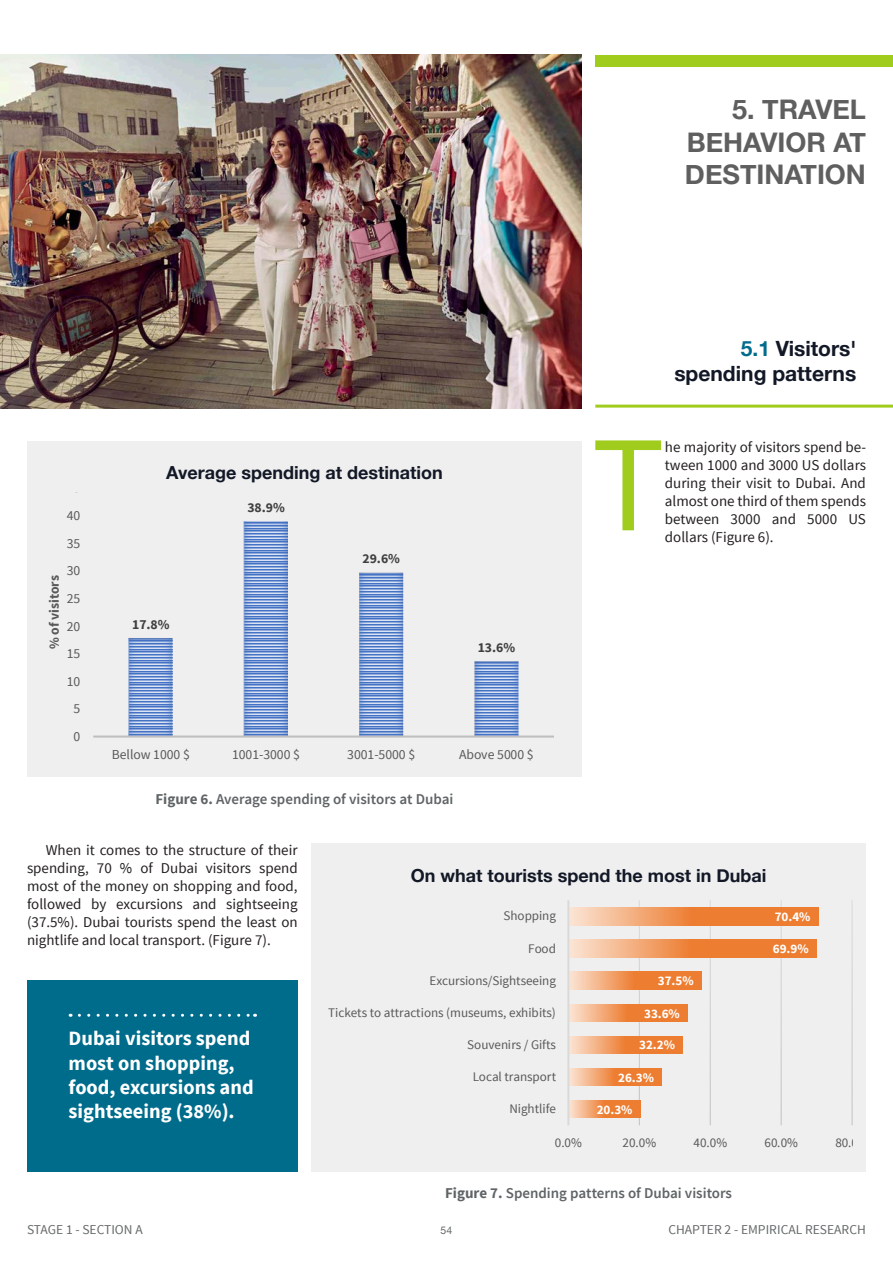
<style>
.page{position:relative;width:893px;height:1263px;background:#fff}
.page>*{position:absolute;margin:0;border:0;box-sizing:border-box;transform-origin:0 0}
.Body_Text_-_Dark_Ora{font:136.95px "Source Sans Pro";color:#a0cd1d}
.Section_Header_-_Rig{font:700 27px/32.4px "Helvetica Neue";color:#5f5f5f;text-align:justify}
.Magazine_Title_Sub{font:700 21px/25.2px "Helvetica Neue";color:#121826;text-align:right}
.Pull_Quote_-_Under_D{font:700 20.25px/24.5px "Source Sans Pro";color:#fff}
.t1{font:700 18px "Helvetica Neue";color:#121826}
.Body_Text{font:15px/18px "Source Sans Pro";color:#231f20;text-align:justify}
.Body_Text_-_Dark_Ora-2{font:15px/18px "Source Sans Pro";color:#231f20;text-align:justify}
.News_Brief_Body_Text{font:600 15px "Source Sans Pro";color:#606466}
.t2{font:13.65px "Source Sans Pro";letter-spacing:.005em;color:#595959}
.t3{font:700 13.65px "Source Sans Pro";letter-spacing:-.005em;color:#404040}
.t4{font:700 13.65px "Source Sans Pro";letter-spacing:-.005em;color:#595959}
.t5{font:13.5px "Source Sans Pro";color:#656969}
.t6{font:13.05px "Source Sans Pro";letter-spacing:-.005em;color:#595959}
.t7{font:700 13.05px "Source Sans Pro";letter-spacing:-.005em;color:#fff}
.t8{font:10.5px "Helvetica Neue";color:#656969}
.s1{font-weight:700}
.s2{color:#006c8c}
</style>
<div class="page">
<div style="left:311px;top:843px;width:555px;height:328px;background:#efefef"></div>
<div style="left:27px;top:441px;width:555px;height:336px;background:#efefef"></div>
<img style="left:0;top:54px;width:582px;height:355px">
<div style="left:595px;top:55px;width:298px;height:12px;background:#a0cd1d"></div>
<hr style="left:595px;top:405px;width:298px;height:3px;background:#a0cd1d">
<div style="left:27px;top:980px;width:271px;height:191px;background:#006c8c"></div>
<svg style="left:79px;top:1014px;width:177px;height:3px"></svg>
<img style="left:129px;top:521px;width:390px;height:214px">
<hr style="left:93px;top:735px;width:461px;height:3px;background:#bfbfbf">
<svg style="left:639px;top:900px;width:213px;height:225px"></svg>
<svg style="left:569px;top:1100px;width:71px;height:18px"></svg>
<svg style="left:569px;top:1068px;width:93px;height:18px;background:#f0965a"></svg>
<svg style="left:569px;top:1036px;width:114px;height:17px;background:#f0965a"></svg>
<svg style="left:569px;top:1004px;width:119px;height:17px;background:#f0965a"></svg>
<svg style="left:569px;top:972px;width:132px;height:17px;background:#f0975a"></svg>
<svg style="left:569px;top:940px;width:247px;height:17px;background:#f0975a"></svg>
<svg style="left:569px;top:908px;width:249px;height:17px;background:#f0975a"></svg>
<hr style="left:567px;top:900px;width:2px;height:225px;background:#d9d9d9">
<p class="Section_Header_-_Rig" style="left:685px;top:94px;width:182px;text-indent:47px">5. TRAVEL BEHAVIOR AT DESTINATION</p>
<p class="t2" style="left:67px;top:507px;width:15px">40</p>
<p class="t4" style="left:46px;top:649px;width:76px;rotate:-90deg">% of visitors</p>
<p class="t2" style="left:67px;top:535px;width:15px">35</p>
<p class="t2" style="left:67px;top:562px;width:15px">30</p>
<p class="t2" style="left:67px;top:590px;width:15px">25</p>
<p class="t2" style="left:67px;top:617px;width:15px">20</p>
<p class="t2" style="left:67px;top:645px;width:15px">15</p>
<p class="t2" style="left:67px;top:673px;width:15px">10</p>
<p class="t2" style="left:73px;top:700px;width:8px">5</p>
<p class="t2" style="left:73px;top:728px;width:8px">0</p>
<p class="t1" style="left:166px;top:458px;width:278px">Average spending at destination</p>
<p class="t3" style="left:132px;top:615px;width:39px">17.8%</p>
<p class="t3" style="left:247px;top:499px;width:39px">38.9%</p>
<p class="t3" style="left:363px;top:550px;width:39px">29.6%</p>
<p class="t3" style="left:478px;top:638px;width:39px">13.6%</p>
<p class="t2" style="left:112px;top:746px;width:80px">Bellow 1000 $</p>
<p class="t2" style="left:232px;top:746px;width:69px">1001-3000 $</p>
<p class="t2" style="left:347px;top:746px;width:69px">3001-5000 $</p>
<p class="t2" style="left:459px;top:746px;width:76px">Above 5000 $</p>
<p class="News_Brief_Body_Text" style="left:155px;top:789px;width:300px"><span class="s1">Figure 6.</span> Average spending of visitors at Dubai</p>
<p class="Magazine_Title_Sub" style="left:674px;top:336px;width:183px"><span class="s2">5.1</span> Visitors' spending patterns</p>
<p class="Body_Text_-_Dark_Ora" style="left:591px;top:400px;width:75px">T</p>
<p class="Body_Text_-_Dark_Ora-2" style="left:665px;top:439px;width:203px">he majority of visitors spend be&shy;tween 1000 and 3000 US dollars during their visit to Dubai. And almost one third of them spends between 3000 and 5000 US dollars (Figure 6).</p>
<p class="Body_Text" style="left:27px;top:841px;width:272px;text-indent:19px">When it comes to the structure of their spending, 70 % of Dubai visitors spend most of the money on shopping and food, followed by excursions and sightseeing (37.5%). Dubai tourists spend the least on nightlife and local transport. (Figure 7).</p>
<p class="Pull_Quote_-_Under_D" style="left:69px;top:1027px;width:187px">Dubai visitors spend most on shopping, food, excursions and sightseeing (38%).</p>
<p class="t1" style="left:411px;top:861px;width:357px">On what tourists spend the most in Dubai</p>
<p class="t6" style="left:503px;top:908px;width:54px">Shopping</p>
<p class="t7" style="left:775px;top:908px;width:37px">70.4%</p>
<p class="t6" style="left:528px;top:940px;width:29px">Food</p>
<p class="t7" style="left:773px;top:940px;width:37px">69.9%</p>
<p class="t6" style="left:429px;top:972px;width:128px">Excursions/Sightseeing</p>
<p class="t7" style="left:658px;top:973px;width:37px">37.5%</p>
<p class="t6" style="left:328px;top:1004px;width:229px">Tickets to attractions (museums, exhibits)</p>
<p class="t7" style="left:644px;top:1005px;width:37px">33.6%</p>
<p class="t6" style="left:467px;top:1037px;width:90px">Souvenirs / Gifts</p>
<p class="t7" style="left:639px;top:1037px;width:37px">32.2%</p>
<p class="t6" style="left:473px;top:1069px;width:85px">Local transport</p>
<p class="t7" style="left:618px;top:1069px;width:37px">26.3%</p>
<p class="t6" style="left:509px;top:1101px;width:48px">Nightlife</p>
<p class="t7" style="left:597px;top:1101px;width:37px">20.3%</p>
<p class="t6" style="left:555px;top:1134px;width:29px">0.0%</p>
<p class="t6" style="left:623px;top:1134px;width:35px">20.0%</p>
<p class="t6" style="left:694px;top:1134px;width:35px">40.0%</p>
<p class="t6" style="left:764px;top:1134px;width:35px">60.0%</p>
<p class="t6" style="left:835px;top:1134px;width:35px">80.0%</p>
<p class="News_Brief_Body_Text" style="left:445px;top:1183px;width:289px"><span class="s1">Figure 7.</span> Spending patterns of Dubai visitors</p>
<p class="t5" style="left:27px;top:1221px;width:117px">STAGE 1 - SECTION A</p>
<p class="t8" style="left:441px;top:1223px;width:13px">54</p>
<p class="t5" style="left:668px;top:1221px;width:199px">CHAPTER 2 - EMPIRICAL RESEARCH</p>
</div>
